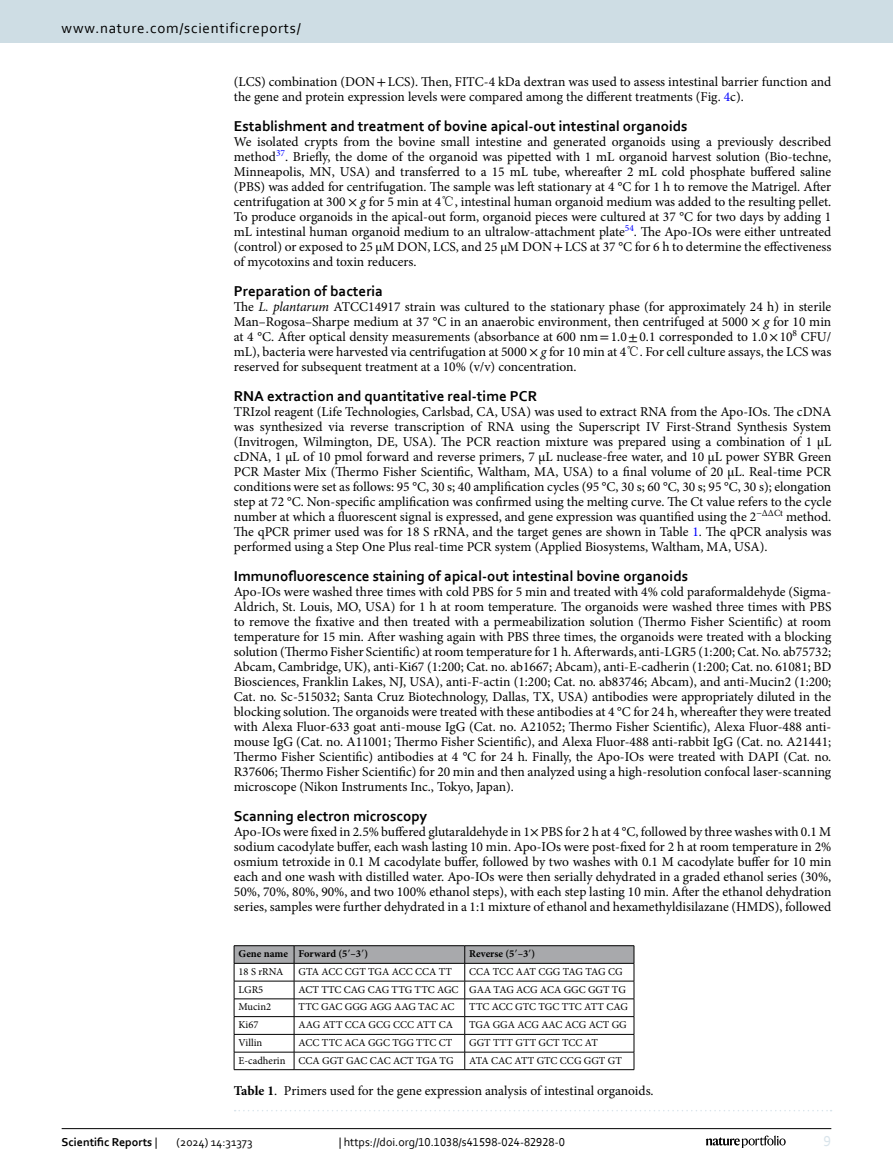
<style>
.page{position:relative;width:893px;height:1174px;background:#fff}
.page>*{position:absolute;margin:0;border:0;box-sizing:border-box;transform-origin:0 0}
.Head_2{font:700 15px "Corbel";color:#000}
.t1{font:15px "Corbel";letter-spacing:.05em;color:#000}
.t2{font:15px "Corbel";color:#d9e4eb}
.Body_Text{font:13.5px/15px "Minion Pro";color:#000;text-align:justify}
.Table_Caption{font:13.5px "Minion Pro";letter-spacing:-.005em;color:#000}
.t3{font:12px "Corbel";color:#000}
.t4{font:700 12px "Corbel";color:#000}
.Table_Body{font:10.5px "Minion Pro";color:#000}
.Table_Head{font:700 10.5px "Minion Pro";color:#000}
.s1{font-family:"STIX"}
.s2{color:#00f}
.s3{font-style:italic}
.s4{font-family:"Sim Sun"}
.s5{font-weight:700}
.s6{font-weight:400}
</style>
<div class="page">
<hr style="left:294px;top:1069px;width:171px;height:1px;background:#000">
<svg style="left:234px;top:945px;width:401px;height:124px"></svg>
<hr style="left:465px;top:1069px;width:169px;height:1px;background:#000">
<hr style="left:234px;top:1069px;width:60px;height:1px;background:#000">
<svg style="left:235px;top:1110px;width:597px;height:1px"></svg>
<hr style="left:62px;top:1128px;width:769px;height:1px;background:#000">
<svg style="left:706px;top:1135px;width:80px;height:12px"></svg>
<div style="left:0;top:0;width:893px;height:43px;background:#cedde4"></div>
<p class="t1" style="left:62px;top:18px;width:241px">www.nature.com/scientificreports/</p>
<p class="Body_Text" style="left:234px;top:74px;width:599px">(LCS) combination (DON<span class="s1">+</span>LCS). Then, FITC-4 kDa dextran was used to assess intestinal barrier function and the gene and protein expression levels were compared among the different treatments (Fig. <span class="s2">4</span>c).</p>
<p class="Head_2" style="left:234px;top:117px;width:455px">Establishment and treatment of bovine apical-out intestinal organoids</p>
<p class="Body_Text" style="left:234px;top:134px;width:599px">We isolated crypts from the bovine small intestine and generated organoids using a previously described method<sup>37</sup>. Briefly, the dome of the organoid was pipetted with 1 mL organoid harvest solution (Bio-techne, Minneapolis, MN, USA) and transferred to a 15 mL tube, whereafter 2 mL cold phosphate buffered saline (PBS) was added for centrifugation. The sample was left stationary at 4 °C for 1 h to remove the Matrigel. After centrifugation at 300 <span class="s1">×</span> <span class="s3">g</span> for 5 min at 4<span class="s4">℃</span>, intestinal human organoid medium was added to the resulting pellet.<br>To produce organoids in the apical-out form, organoid pieces were cultured at 37 °C for two days by adding 1 mL intestinal human organoid medium to an ultralow-attachment plate<sup>54</sup>. The Apo-IOs were either untreated (control) or exposed to 25 µM DON, LCS, and 25 µM DON<span class="s1">+</span>LCS at 37 °C for 6 h to determine the effectiveness of mycotoxins and toxin reducers.</p>
<p class="Head_2" style="left:234px;top:282px;width:151px">Preparation of bacteria</p>
<p class="Body_Text" style="left:234px;top:299px;width:599px">The <span class="s3">L. plantarum</span> ATCC14917 strain was cultured to the stationary phase (for approximately 24 h) in sterile Man–Rogosa–Sharpe medium at 37 °C in an anaerobic environment, then centrifuged at 5000 <span class="s1">×</span> <span class="s3">g</span> for 10 min at 4 °C. After optical density measurements (absorbance at 600 nm<span class="s1">=</span>1.0<span class="s1">±</span>0.1 corresponded to 1.0<span class="s1">×</span>10<sup>8</sup> CFU/ mL), bacteria were harvested via centrifugation at 5000 <span class="s1">×</span> <span class="s3">g</span> for 10 min at 4<span class="s4">℃</span>. For cell culture assays, the LCS was reserved for subsequent treatment at a 10% (v/v) concentration.</p>
<p class="Head_2" style="left:234px;top:387px;width:305px">RNA extraction and quantitative real-time PCR</p>
<p class="Body_Text" style="left:234px;top:404px;width:599px">TRIzol reagent (Life Technologies, Carlsbad, CA, USA) was used to extract RNA from the Apo-IOs. The cDNA was synthesized via reverse transcription of RNA using the Superscript IV First-Strand Synthesis System (Invitrogen, Wilmington, DE, USA). The PCR reaction mixture was prepared using a combination of 1 µL cDNA, 1 µL of 10 pmol forward and reverse primers, 7 µL nuclease-free water, and 10 µL power SYBR Green PCR Master Mix (Thermo Fisher Scientific, Waltham, MA, USA) to a final volume of 20 µL. Real-time PCR conditions were set as follows: 95 °C, 30 s; 40 amplification cycles (95 °C, 30 s; 60 °C, 30 s; 95 °C, 30 s); elongation step at 72 °C. Non-specific amplification was confirmed using the melting curve. The Ct value refers to the cycle number at which a fluorescent signal is expressed, and gene expression was quantified using the 2<sup>−ΔΔCt</sup> method.<br>The qPCR primer used was for 18 S rRNA, and the target genes are shown in Table <span class="s2">1</span>. The qPCR analysis was performed using a Step One Plus real-time PCR system (Applied Biosystems, Waltham, MA, USA).</p>
<p class="Head_2" style="left:234px;top:567px;width:456px">Immunofluorescence staining of apical-out intestinal bovine organoids</p>
<p class="Body_Text" style="left:234px;top:584px;width:599px">Apo-IOs were washed three times with cold PBS for 5 min and treated with 4% cold paraformaldehyde (Sigma-Aldrich, St. Louis, MO, USA) for 1 h at room temperature. The organoids were washed three times with PBS to remove the fixative and then treated with a permeabilization solution (Thermo Fisher Scientific) at room temperature for 15 min. After washing again with PBS three times, the organoids were treated with a blocking solution (Thermo Fisher Scientific) at room temperature for 1 h. Afterwards, anti-LGR5 (1:200; Cat. No. ab75732; Abcam, Cambridge, UK), anti-Ki67 (1:200; Cat. no. ab1667; Abcam), anti-E-cadherin (1:200; Cat. no. 61081; BD Biosciences, Franklin Lakes, NJ, USA), anti-F-actin (1:200; Cat. no. ab83746; Abcam), and anti-Mucin2 (1:200; Cat. no. Sc-515032; Santa Cruz Biotechnology, Dallas, TX, USA) antibodies were appropriately diluted in the blocking solution. The organoids were treated with these antibodies at 4 °C for 24 h, whereafter they were treated with Alexa Fluor-633 goat anti-mouse IgG (Cat. no. A21052; Thermo Fisher Scientific), Alexa Fluor-488 anti&shy;mouse IgG (Cat. no. A11001; Thermo Fisher Scientific), and Alexa Fluor-488 anti-rabbit IgG (Cat. no. A21441; Thermo Fisher Scientific) antibodies at 4 °C for 24 h. Finally, the Apo-IOs were treated with DAPI (Cat. no.<br>R37606; Thermo Fisher Scientific) for 20 min and then analyzed using a high-resolution confocal laser-scanning microscope (Nikon Instruments Inc., Tokyo, Japan).</p>
<p class="Head_2" style="left:234px;top:807px;width:195px">Scanning electron microscopy</p>
<p class="Body_Text" style="left:234px;top:824px;width:599px">Apo-IOs were fixed in 2.5% buffered glutaraldehyde in 1<span class="s1">×</span> PBS for 2 h at 4 °C, followed by three washes with 0.1 M sodium cacodylate buffer, each wash lasting 10 min. Apo-IOs were post-fixed for 2 h at room temperature in 2% osmium tetroxide in 0.1 M cacodylate buffer, followed by two washes with 0.1 M cacodylate buffer for 10 min each and one wash with distilled water. Apo-IOs were then serially dehydrated in a graded ethanol series (30%, 50%, 70%, 80%, 90%, and two 100% ethanol steps), with each step lasting 10 min. After the ethanol dehydration series, samples were further dehydrated in a 1:1 mixture of ethanol and hexamethyldisilazane (HMDS), followed</p>
<p class="Table_Head" style="left:239px;top:946px;width:51px">Gene name</p>
<p class="Table_Head" style="left:299px;top:946px;width:71px">Forward (5<span class="s1">′</span>–3<span class="s1">′</span>)</p>
<p class="Table_Head" style="left:469px;top:946px;width:67px">Reverse (5<span class="s1">′</span>–3<span class="s1">′</span>)</p>
<p class="Table_Body" style="left:239px;top:964px;width:46px">18 S rRNA</p>
<p class="Table_Body" style="left:299px;top:964px;width:155px">GTA ACC CGT TGA ACC CCA TT</p>
<p class="Table_Body" style="left:469px;top:964px;width:155px">CCA TCC AAT CGG TAG TAG CG</p>
<p class="Table_Body" style="left:239px;top:982px;width:26px">LGR5</p>
<p class="Table_Body" style="left:299px;top:982px;width:162px">ACT TTC CAG CAG TTG TTC AGC</p>
<p class="Table_Body" style="left:469px;top:982px;width:158px">GAA TAG ACG ACA GGC GGT TG</p>
<p class="Table_Body" style="left:239px;top:1000px;width:34px">Mucin2</p>
<p class="Table_Body" style="left:299px;top:1000px;width:157px">TTC GAC GGG AGG AAG TAC AC</p>
<p class="Table_Body" style="left:469px;top:1000px;width:160px">TTC ACC GTC TGC TTC ATT CAG</p>
<p class="Table_Body" style="left:239px;top:1017px;width:21px">Ki67</p>
<p class="Table_Body" style="left:299px;top:1017px;width:156px">AAG ATT CCA GCG CCC ATT CA</p>
<p class="Table_Body" style="left:469px;top:1017px;width:159px">TGA GGA ACG AAC ACG ACT GG</p>
<p class="Table_Body" style="left:239px;top:1035px;width:25px">Villin</p>
<p class="Table_Body" style="left:299px;top:1035px;width:155px">ACC TTC ACA GGC TGG TTC CT</p>
<p class="Table_Body" style="left:469px;top:1035px;width:130px">GGT TTT GTT GCT TCC AT</p>
<p class="Table_Body" style="left:239px;top:1053px;width:48px">E-cadherin</p>
<p class="Table_Body" style="left:299px;top:1053px;width:156px">CCA GGT GAC CAC ACT TGA TG</p>
<p class="Table_Body" style="left:469px;top:1053px;width:154px">ATA CAC ATT GTC CCG GGT GT</p>
<p class="Table_Caption" style="left:234px;top:1082px;width:421px"><span class="s5">Table 1</span>. Primers used for the gene expression analysis of intestinal organoids.</p>
<p class="t4" style="left:62px;top:1134px;width:97px">Scientific Reports <span class="s6">|</span></p>
<p class="t3" style="left:177px;top:1134px;width:77px">(2024) 14:31373</p>
<p class="t3" style="left:339px;top:1134px;width:228px">| https://doi.org/10.1038/s41598-024-82928-0</p>
<p class="t2" style="left:824px;top:1132px;width:9px">9</p>
</div>
